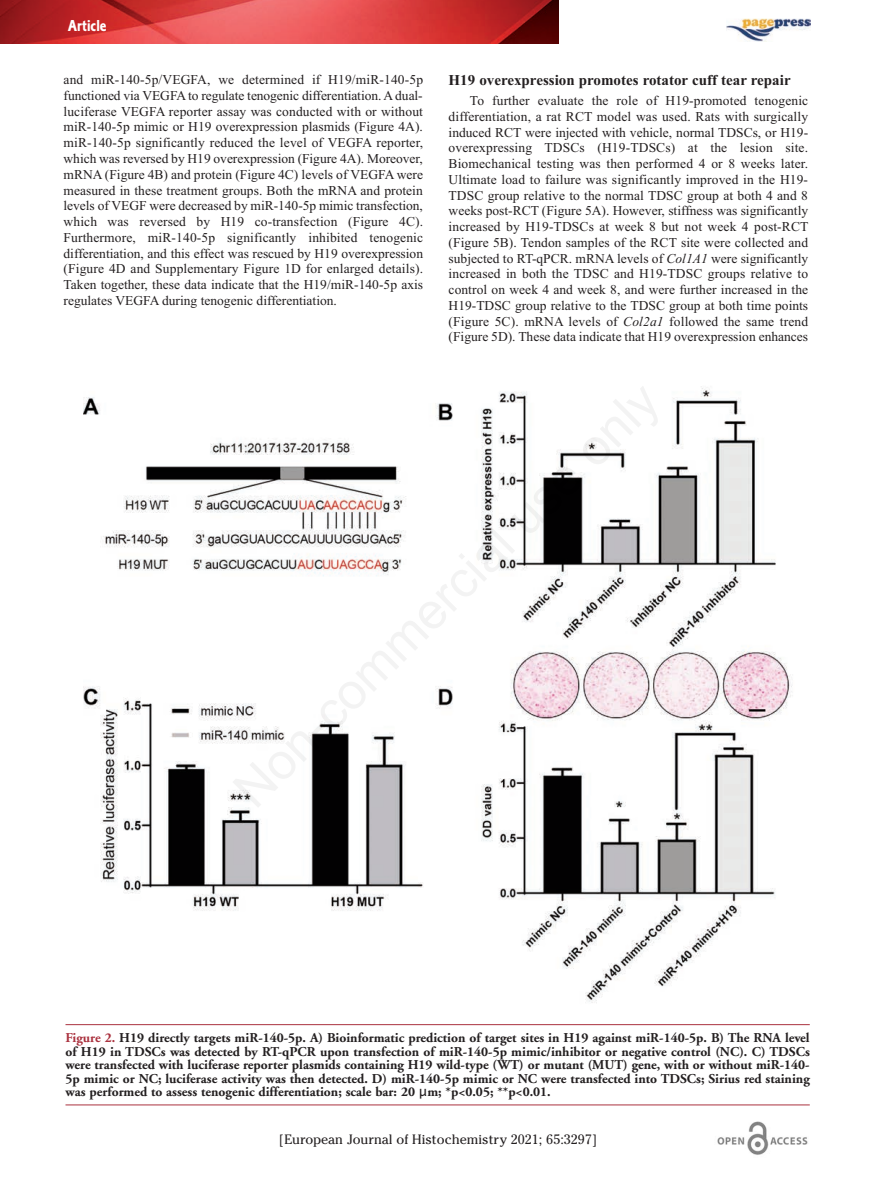
<style>
.page{position:relative;width:893px;height:1190px;background:#fff}
.page>*{position:absolute;margin:0;border:0;box-sizing:border-box;transform-origin:0 0}
.t1{font:16.5px "Corinthian Bold Condensed Plain";color:#fff}
.t2{font:700 15px "Times New Roman";color:#231f20}
.t3{font:13.5px/15.8px "Times New Roman";color:#231f20;text-align:justify}
.t4{font:700 13.5px/13.5px "Adobe Garamond";color:#231f20;text-align:justify}
.t5{font:13.5px "Cheltenham";color:#231f20}
.s1{font-style:italic}
.s2{color:#aa323f}
.s3{font-family:"Lucida Grande";font-weight:400}
</style>
<div class="page">
<svg style="left:0;top:0;width:558px;height:43px;background:#cb3c3c"></svg>
<img style="left:717px;top:1122px;width:91px;height:33px">
<img style="left:726px;top:18px;width:85px;height:24px">
<hr style="left:65px;top:1024px;width:745px;height:1px;background:#aa323f">
<hr style="left:65px;top:1104px;width:745px;height:1px;background:#aa323f">
<img style="left:84px;top:386px;width:708px;height:617px">
<p class="t1" style="left:68px;top:20px;width:40px">Article</p>
<p class="t3" style="left:64px;top:72px;width:361px">and miR-140-5p/VEGFA, we determined if H19/miR-140-5p functioned via VEGFA to regulate tenogenic differentiation. A dual&shy;luciferase VEGFA reporter assay was conducted with or without miR-140-5p mimic or H19 overexpression plasmids (Figure 4A). miR-140-5p significantly reduced the level of VEGFA reporter, which was reversed by H19 overexpression (Figure 4A). Moreover, mRNA (Figure 4B) and protein (Figure 4C) levels of VEGFA were measured in these treatment groups. Both the mRNA and protein levels of VEGF were decreased by miR-140-5p mimic transfection, which was reversed by H19 co-transfection (Figure 4C).<br>Furthermore, miR-140-5p significantly inhibited tenogenic differentiation, and this effect was rescued by H19 overexpression (Figure 4D and Supplementary Figure 1D for enlarged details).<br>Taken together, these data indicate that the H19/miR-140-5p axis regulates VEGFA during tenogenic differentiation.</p>
<p class="t2" style="left:449px;top:71px;width:343px">H19 overexpression promotes rotator cuff tear repair</p>
<p class="t3" style="left:448px;top:92px;width:361px;text-indent:21px">To further evaluate the role of H19-promoted tenogenic differentiation, a rat RCT model was used. Rats with surgically induced RCT were injected with vehicle, normal TDSCs, or H19- overexpressing TDSCs (H19-TDSCs) at the lesion site.<br>Biomechanical testing was then performed 4 or 8 weeks later.<br>Ultimate load to failure was significantly improved in the H19- TDSC group relative to the normal TDSC group at both 4 and 8 weeks post-RCT (Figure 5A). However, stiffness was significantly increased by H19-TDSCs at week 8 but not week 4 post-RCT (Figure 5B). Tendon samples of the RCT site were collected and subjected to RT-qPCR. mRNA levels of <span class="s1">Col1A1</span> were significantly increased in both the TDSC and H19-TDSC groups relative to control on week 4 and week 8, and were further increased in the H19-TDSC group relative to the TDSC group at both time points (Figure 5C). mRNA levels of <span class="s1">Col2a1</span> followed the same trend (Figure 5D). These data indicate that H19 overexpression enhances</p>
<p class="t4" style="left:65px;top:1032px;width:746px"><span class="s2">Figure 2.</span> H19 directly targets miR-140-5p. A) Bioinformatic prediction of target sites in H19 against miR-140-5p. B) The RNA level of H19 in TDSCs was detected by RT-qPCR upon transfection of miR-140-5p mimic/inhibitor or negative control (NC). C) TDSCs were transfected with luciferase reporter plasmids containing H19 wild-type (WT) or mutant (MUT) gene, with or without miR-140- 5p mimic or NC; luciferase activity was then detected. D) miR-140-5p mimic or NC were transfected into TDSCs; Sirius red staining was performed to assess tenogenic differentiation; scale bar: 20 <span class="s3">μ</span>m; *p&lt;0.05; **p&lt;0.01.</p>
<p class="t5" style="left:279px;top:1131px;width:320px">[European Journal of Histochemistry 2021; 65:3297]</p>
</div>
